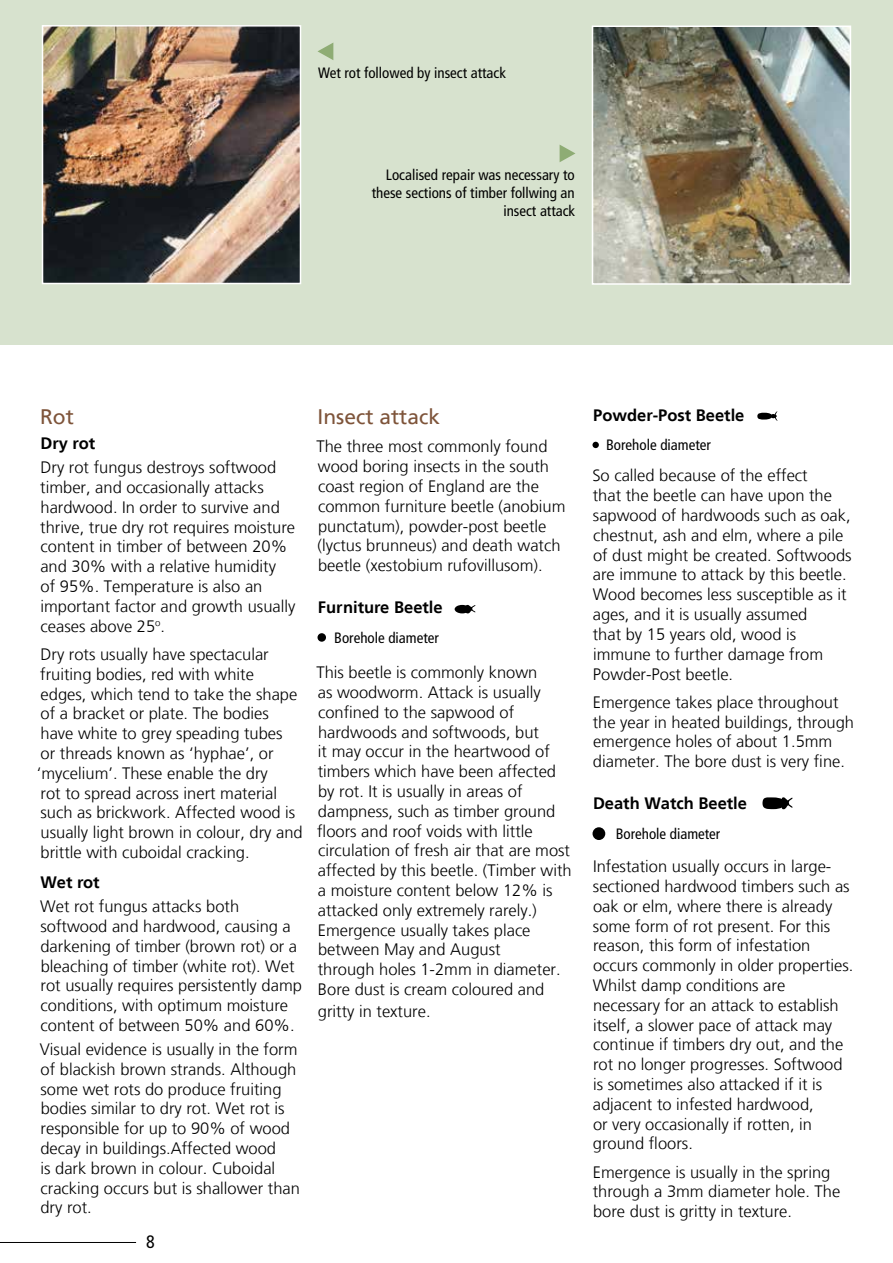
<style>
.page{position:relative;width:893px;height:1263px;background:#fff}
.page>*{position:absolute;margin:0;border:0;box-sizing:border-box;transform-origin:0 0}
.t1{font:21px "Frutiger LT";color:#7e543a}
.t2{font:condensed 18px "Frutiger LT";color:#000}
.t3{font:300 16.5px/19.8px "Frutiger LT";color:#000}
.t4{font:700 16.5px "Frutiger LT";color:#000}
.t5{font:condensed 15px/18px "Frutiger LT";color:#000;text-align:right}
</style>
<div class="page">
<hr style="left:0;top:1242px;width:136px;height:1px;background:#000">
<div style="left:0;top:0;width:893px;height:344px;background:#d7e2ce"></div>
<img style="left:45px;top:28px;width:253px;height:253px">
<div style="left:42px;top:25px;width:259px;height:259px;border:2px solid #fff"></div>
<svg style="left:317px;top:43px;width:16px;height:17px"></svg>
<svg style="left:560px;top:145px;width:15px;height:17px"></svg>
<img style="left:595px;top:29px;width:253px;height:253px">
<div style="left:592px;top:26px;width:259px;height:259px;border:2px solid #fff"></div>
<div style="left:317px;top:633px;width:9px;height:9px;background:#000;border-radius:50%"></div>
<div style="left:592px;top:442px;width:7px;height:6px;background:#000;border-radius:50%"></div>
<div style="left:592px;top:827px;width:13px;height:13px;background:#000;border-radius:50%"></div>
<div style="left:757px;top:413px;width:15px;height:7px;background:#000;border-radius:50%"></div>
<svg style="left:771px;top:411px;width:6px;height:10px"></svg>
<svg style="left:762px;top:797px;width:31px;height:12px"></svg>
<div style="left:455px;top:605px;width:15px;height:8px;background:#000;border-radius:50%"></div>
<svg style="left:465px;top:605px;width:10px;height:8px"></svg>
<p class="t5" style="left:318px;top:64px;width:189px">Wet rot followed by insect attack</p>
<p class="t5" style="left:372px;top:166px;width:205px">Localised repair was necessary to these sections of timber follwing an insect attack</p>
<p class="t1" style="left:40px;top:404px;width:35px">Rot</p>
<p class="t4" style="left:41px;top:434px;width:56px">Dry rot</p>
<p class="t3" style="left:40px;top:458px;width:257px">Dry rot fungus destroys softwood timber, and occasionally attacks hardwood. In order to survive and thrive, true dry rot requires moisture content in timber of between 20% and 30% with a relative humidity<br>of 95%. Temperature is also an important factor and growth usually ceases above 25<sup>o</sup>.</p>
<p class="t3" style="left:37px;top:645px;width:267px">Dry rots usually have spectacular fruiting bodies, red with white<br>edges, which tend to take the shape of a bracket or plate. The bodies<br>have white to grey speading tubes<br>or threads known as ‘hyphae’, or ‘mycelium’. These enable the dry<br>rot to spread across inert material such as brickwork. Affected wood is usually light brown in colour, dry and brittle with cuboidal cracking.</p>
<p class="t4" style="left:40px;top:873px;width:61px">Wet rot</p>
<p class="t3" style="left:40px;top:897px;width:263px">Wet rot fungus attacks both softwood and hardwood, causing a darkening of timber (brown rot) or a bleaching of timber (white rot). Wet rot usually requires persistently damp conditions, with optimum moisture content of between 50% and 60%.</p>
<p class="t3" style="left:40px;top:1040px;width:262px">Visual evidence is usually in the form of blackish brown strands. Although some wet rots do produce fruiting bodies similar to dry rot. Wet rot is responsible for up to 90% of wood decay in buildings.Affected wood<br>is dark brown in colour. Cuboidal cracking occurs but is shallower than dry rot.</p>
<p class="t2" style="left:146px;top:1232px;width:10px">8</p>
<p class="t1" style="left:318px;top:404px;width:124px">Insect attack</p>
<p class="t3" style="left:316px;top:437px;width:251px">The three most commonly found wood boring insects in the south coast region of England are the common furniture beetle (anobium punctatum), powder-post beetle (lyctus brunneus) and death watch beetle (xestobium rufovillusom).</p>
<p class="t4" style="left:318px;top:598px;width:126px">Furniture Beetle</p>
<p class="t5" style="left:334px;top:629px;width:106px">Borehole diameter</p>
<p class="t3" style="left:316px;top:663px;width:257px">This beetle is commonly known<br>as woodworm. Attack is usually confined to the sapwood of hardwoods and softwoods, but<br>it may occur in the heartwood of timbers which have been affected by rot. It is usually in areas of dampness, such as timber ground floors and roof voids with little circulation of fresh air that are most affected by this beetle. (Timber with a moisture content below 12% is attacked only extremely rarely.)<br>Emergence usually takes place between May and August<br>through holes 1-2mm in diameter.<br>Bore dust is cream coloured and</p>
<p class="t3" style="left:318px;top:1001px;width:114px">gritty in texture.</p>
<p class="t4" style="left:593px;top:405px;width:153px">Powder-Post Beetle</p>
<p class="t5" style="left:606px;top:436px;width:106px">Borehole diameter</p>
<p class="t3" style="left:592px;top:466px;width:261px">So called because of the effect<br>that the beetle can have upon the sapwood of hardwoods such as oak, chestnut, ash and elm, where a pile of dust might be created. Softwoods are immune to attack by this beetle.<br>Wood becomes less susceptible as it ages, and it is usually assumed<br>that by 15 years old, wood is immune to further damage from<br>Powder-Post beetle.</p>
<p class="t3" style="left:593px;top:692px;width:263px">Emergence takes place throughout the year in heated buildings, through emergence holes of about 1.5mm diameter. The bore dust is very fine.</p>
<p class="t4" style="left:593px;top:794px;width:156px">Death Watch Beetle</p>
<p class="t5" style="left:616px;top:824px;width:106px">Borehole diameter</p>
<p class="t3" style="left:593px;top:857px;width:262px">Infestation usually occurs in large&shy;sectioned hardwood timbers such as oak or elm, where there is already some form of rot present. For this reason, this form of infestation occurs commonly in older properties.<br>Whilst damp conditions are necessary for an attack to establish itself, a slower pace of attack may continue if timbers dry out, and the rot no longer progresses. Softwood is sometimes also attacked if it is adjacent to infested hardwood,<br>or very occasionally if rotten, in ground floors.</p>
<p class="t3" style="left:593px;top:1162px;width:249px">Emergence is usually in the spring through a 3mm diameter hole. The bore dust is gritty in texture.</p>
</div>
